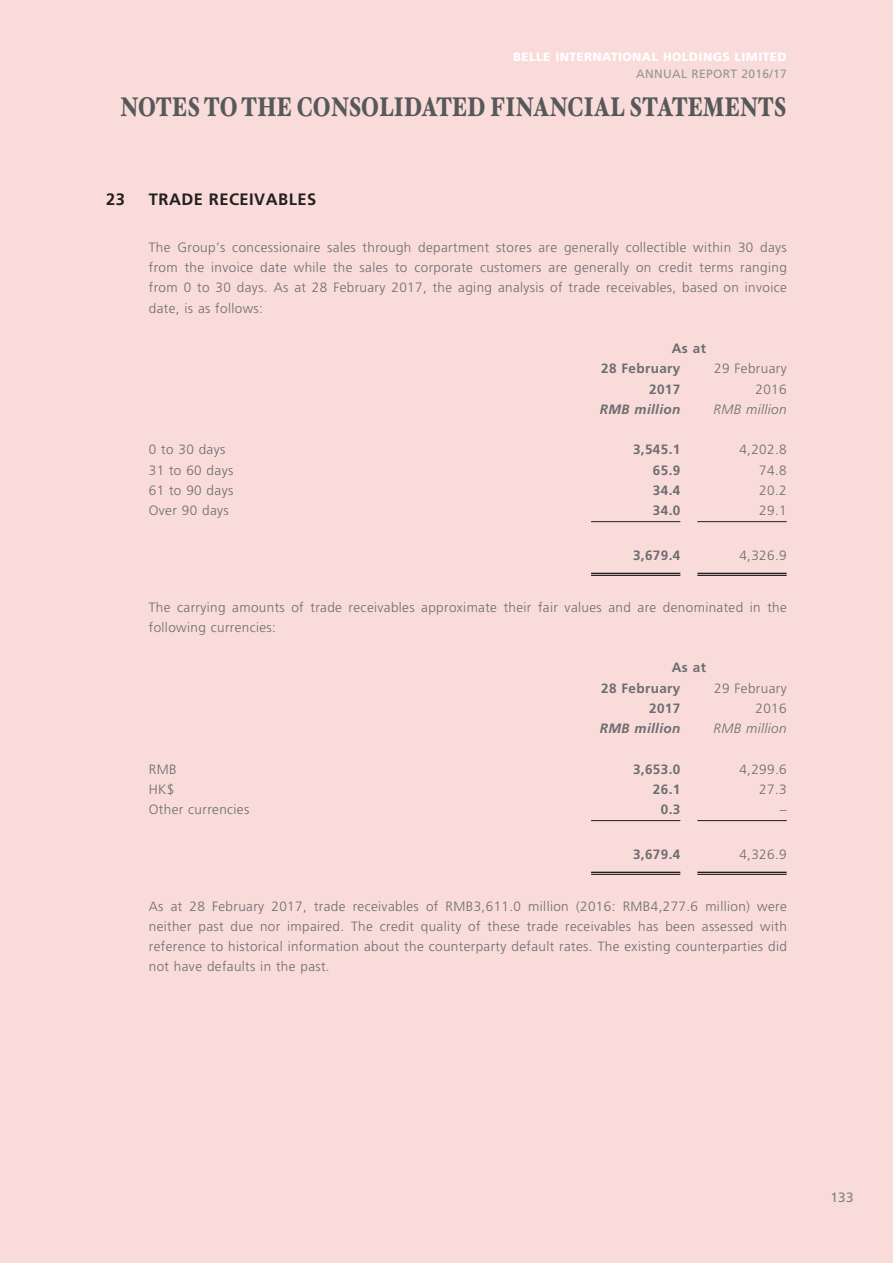
<style>
.page{position:relative;width:893px;height:1263px;background:#f9dbd9}
.page>*{position:absolute;margin:0;border:0;box-sizing:border-box;transform-origin:0 0}
.t1{font:27px "Hoefler Text Black Small Caps";letter-spacing:-.005em;color:#57585a;scale:.76 1}
.t2{font:700 16.5px "Frutiger LT Std";letter-spacing:.03em;color:#231f20}
.t3{font:300 13.5px/20.2px "Frutiger LT Std";letter-spacing:.03em;color:#6c6d70;text-align:justify}
.t4{font:700 13.5px "Frutiger LT Std";letter-spacing:.03em;color:#6c6d70}
.t5{font:italic 700 13.5px "Frutiger LT Std";letter-spacing:.03em;color:#6c6d70}
.t6{font:italic 300 13.5px "Frutiger LT Std";letter-spacing:.03em;color:#6c6d70}
.t7{font:13.5px "Frutiger LT Std";color:#808285}
.t8{font:900 12px "Frutiger LT Std";letter-spacing:.03em;color:#fff}
.t9{font:12px "Frutiger LT Std";letter-spacing:.03em;color:#939598}
</style>
<div class="page">
<hr style="left:591px;top:521px;width:89px;height:1px;background:#231f20">
<hr style="left:697px;top:521px;width:90px;height:1px;background:#231f20">
<hr style="left:591px;top:573px;width:89px;height:1px;background:#231f20">
<hr style="left:591px;top:575px;width:89px;height:1px;background:#231f20">
<hr style="left:697px;top:573px;width:90px;height:1px;background:#231f20">
<hr style="left:697px;top:575px;width:90px;height:1px;background:#231f20">
<hr style="left:591px;top:820px;width:89px;height:1px;background:#231f20">
<hr style="left:697px;top:820px;width:90px;height:1px;background:#231f20">
<hr style="left:591px;top:872px;width:89px;height:1px;background:#231f20">
<hr style="left:591px;top:874px;width:89px;height:1px;background:#231f20">
<hr style="left:697px;top:872px;width:90px;height:1px;background:#231f20">
<hr style="left:697px;top:874px;width:90px;height:1px;background:#231f20">
<p class="t8" style="left:513px;top:50px;width:275px">BELLE INTERNATIONAL HOLDINGS LIMITED</p>
<h1 class="t1" style="left:120px;top:90px;width:878px">NOTES TO THE CONSOLIDATED FINANCIAL STATEMENTS</h1>
<p class="t9" style="left:636px;top:67px;width:152px">ANNUAL REPORT 2016/17</p>
<p class="t2" style="left:106px;top:190px;width:20px">23</p>
<p class="t2" style="left:149px;top:190px;width:169px">TRADE RECEIVABLES</p>
<p class="t3" style="left:149px;top:237px;width:640px">The Group’s concessionaire sales through department stores are generally collectible within 30 days from the invoice date while the sales to corporate customers are generally on credit terms ranging from 0 to 30 days. As at 28 February 2017, the aging analysis of trade receivables, based on invoice date, is as follows:</p>
<p class="t4" style="left:672px;top:341px;width:36px">As at</p>
<p class="t4" style="left:601px;top:361px;width:81px">28 February</p>
<p class="t4" style="left:649px;top:381px;width:33px">2017</p>
<p class="t3" style="left:714px;top:359px;width:74px;text-align:right">29 February<br>2016</p>
<p class="t5" style="left:600px;top:401px;width:82px">RMB million</p>
<p class="t6" style="left:713px;top:402px;width:75px">RMB million</p>
<p class="t3" style="left:149px;top:440px;width:78px">0 to 30 days</p>
<p class="t4" style="left:633px;top:442px;width:49px">3,545.1</p>
<p class="t3" style="left:739px;top:440px;width:49px">4,202.8</p>
<p class="t3" style="left:149px;top:460px;width:86px">31 to 60 days</p>
<p class="t4" style="left:653px;top:462px;width:29px">65.9</p>
<p class="t3" style="left:759px;top:460px;width:29px">74.8</p>
<p class="t3" style="left:149px;top:480px;width:86px">61 to 90 days</p>
<p class="t4" style="left:653px;top:482px;width:29px">34.4</p>
<p class="t3" style="left:759px;top:480px;width:29px">20.2</p>
<p class="t3" style="left:149px;top:501px;width:81px">Over 90 days</p>
<p class="t4" style="left:653px;top:503px;width:29px">34.0</p>
<p class="t3" style="left:759px;top:501px;width:29px">29.1</p>
<p class="t4" style="left:633px;top:548px;width:49px">3,679.4</p>
<p class="t3" style="left:739px;top:546px;width:49px">4,326.9</p>
<p class="t3" style="left:149px;top:597px;width:640px">The carrying amounts of trade receivables approximate their fair values and are denominated in the following currencies:</p>
<p class="t4" style="left:672px;top:660px;width:36px">As at</p>
<p class="t4" style="left:601px;top:680px;width:81px">28 February</p>
<p class="t4" style="left:649px;top:700px;width:33px">2017</p>
<p class="t3" style="left:714px;top:678px;width:74px;text-align:right">29 February<br>2016</p>
<p class="t5" style="left:600px;top:720px;width:82px">RMB million</p>
<p class="t6" style="left:713px;top:721px;width:75px">RMB million</p>
<p class="t3" style="left:149px;top:759px;width:29px">RMB</p>
<p class="t4" style="left:633px;top:761px;width:49px">3,653.0</p>
<p class="t3" style="left:739px;top:759px;width:49px">4,299.6</p>
<p class="t3" style="left:149px;top:779px;width:27px">HK$</p>
<p class="t4" style="left:653px;top:781px;width:29px">26.1</p>
<p class="t3" style="left:759px;top:779px;width:29px">27.3</p>
<p class="t3" style="left:149px;top:799px;width:102px">Other currencies</p>
<p class="t4" style="left:661px;top:801px;width:21px">0.3</p>
<p class="t3" style="left:780px;top:799px;width:8px">–</p>
<p class="t4" style="left:633px;top:846px;width:49px">3,679.4</p>
<p class="t3" style="left:739px;top:844px;width:49px">4,326.9</p>
<p class="t3" style="left:149px;top:896px;width:639px">As at 28 February 2017, trade receivables of RMB3,611.0 million (2016: RMB4,277.6 million) were neither past due nor impaired. The credit quality of these trade receivables has been assessed with reference to historical information about the counterparty default rates. The existing counterparties did not have defaults in the past.</p>
<p class="t7" style="left:830px;top:1189px;width:25px">133</p>
</div>
